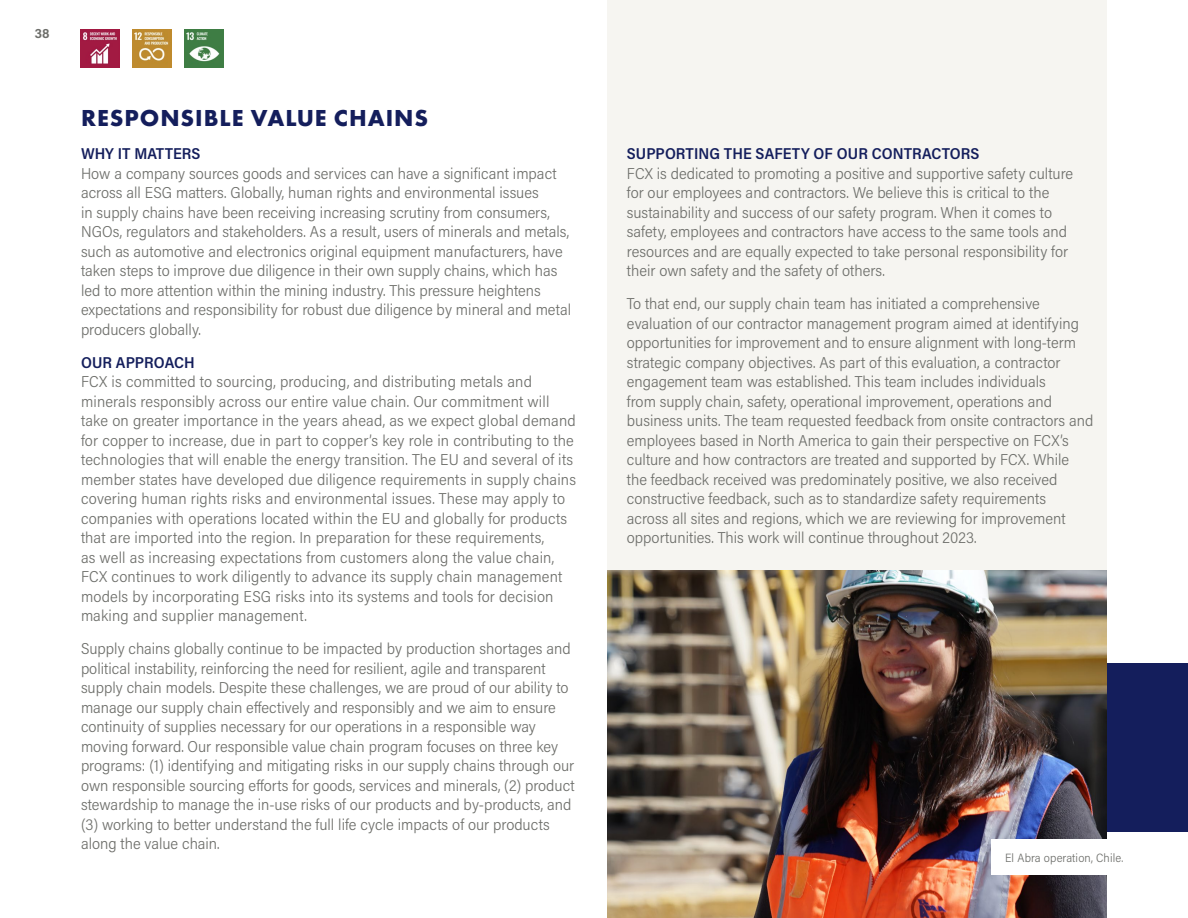
<style>
.page{position:relative;width:1188px;height:918px;background:#fff}
.page>*{position:absolute;margin:0;border:0;box-sizing:border-box;transform-origin:0 0}
.Subhead_1_-_caps_sec{font:700 24px "Futura PT";letter-spacing:.04em;color:#141e5c}
.Body_Text{font:300 15.75px/19.5px "Acumin Pro Semi Cond";color:#6d6e6a}
.Subhead_2_-_caps{font:600 15.75px "Acumin Pro Semi Cond";letter-spacing:.005em;color:#141e5c}
.t1{font:700 13.5px "Acumin Pro Semi Cond";color:#6d6e6a}
.Photo_Caption{font:300 12px "Acumin Pro Semi Cond";letter-spacing:.01em;color:#6d6e6a}
</style>
<div class="page">
<div style="left:1019px;top:663px;width:169px;height:169px;background:#141e5c"></div>
<div style="left:608px;top:0;width:499px;height:918px;background:#f6f5f1"></div>
<img style="left:608px;top:570px;width:499px;height:348px">
<img style="left:81px;top:29px;width:38px;height:39px">
<img style="left:133px;top:29px;width:38px;height:39px">
<img style="left:185px;top:29px;width:38px;height:39px">
<div style="left:992px;top:840px;width:145px;height:35px;background:#fff"></div>
<p class="t1" style="left:35px;top:24px;width:17px">38</p>
<p class="Subhead_1_-_caps_sec" style="left:81px;top:103px;width:349px">RESPONSIBLE VALUE CHAINS</p>
<p class="Subhead_2_-_caps" style="left:81px;top:143px;width:121px">WHY IT MATTERS</p>
<p class="Body_Text" style="left:81px;top:163px;width:492px">How a company sources goods and services can have a significant impact across all ESG matters. Globally, human rights and environmental issues<br>in supply chains have been receiving increasing scrutiny from consumers, NGOs, regulators and stakeholders. As a result, users of minerals and metals, such as automotive and electronics original equipment manufacturers, have taken steps to improve due diligence in their own supply chains, which has led to more attention within the mining industry. This pressure heightens expectations and responsibility for robust due diligence by mineral and metal producers globally.</p>
<p class="Subhead_2_-_caps" style="left:81px;top:351px;width:115px">OUR APPROACH</p>
<p class="Body_Text" style="left:81px;top:371px;width:497px">FCX is committed to sourcing, producing, and distributing metals and minerals responsibly across our entire value chain. Our commitment will take on greater importance in the years ahead, as we expect global demand for copper to increase, due in part to copper’s key role in contributing to the technologies that will enable the energy transition. The EU and several of its member states have developed due diligence requirements in supply chains covering human rights risks and environmental issues. These may apply to companies with operations located within the EU and globally for products that are imported into the region. In preparation for these requirements,<br>as well as increasing expectations from customers along the value chain, FCX continues to work diligently to advance its supply chain management models by incorporating ESG risks into its systems and tools for decision making and supplier management.</p>
<p class="Body_Text" style="left:81px;top:638px;width:495px">Supply chains globally continue to be impacted by production shortages and political instability, reinforcing the need for resilient, agile and transparent supply chain models. Despite these challenges, we are proud of our ability to manage our supply chain effectively and responsibly and we aim to ensure continuity of supplies necessary for our operations in a responsible way moving forward. Our responsible value chain program focuses on three key programs: (1) identifying and mitigating risks in our supply chains through our own responsible sourcing efforts for goods, services and minerals, (2) product stewardship to manage the in-use risks of our products and by-products, and (3) working to better understand the full life cycle impacts of our products along the value chain.</p>
<p class="Subhead_2_-_caps" style="left:627px;top:143px;width:354px">SUPPORTING THE SAFETY OF OUR CONTRACTORS</p>
<p class="Body_Text" style="left:627px;top:163px;width:448px">FCX is dedicated to promoting a positive and supportive safety culture for our employees and contractors. We believe this is critical to the sustainability and success of our safety program. When it comes to safety, employees and contractors have access to the same tools and resources and are equally expected to take personal responsibility for their own safety and the safety of others.</p>
<p class="Body_Text" style="left:627px;top:293px;width:468px">To that end, our supply chain team has initiated a comprehensive evaluation of our contractor management program aimed at identifying opportunities for improvement and to ensure alignment with long-term strategic company objectives. As part of this evaluation, a contractor engagement team was established. This team includes individuals<br>from supply chain, safety, operational improvement, operations and business units. The team requested feedback from onsite contractors and employees based in North America to gain their perspective on FCX’s culture and how contractors are treated and supported by FCX. While<br>the feedback received was predominately positive, we also received constructive feedback, such as to standardize safety requirements<br>across all sites and regions, which we are reviewing for improvement opportunities. This work will continue throughout 2023.</p>
<p class="Photo_Caption" style="left:1005px;top:849px;width:120px">El Abra operation, Chile.</p>
</div>
